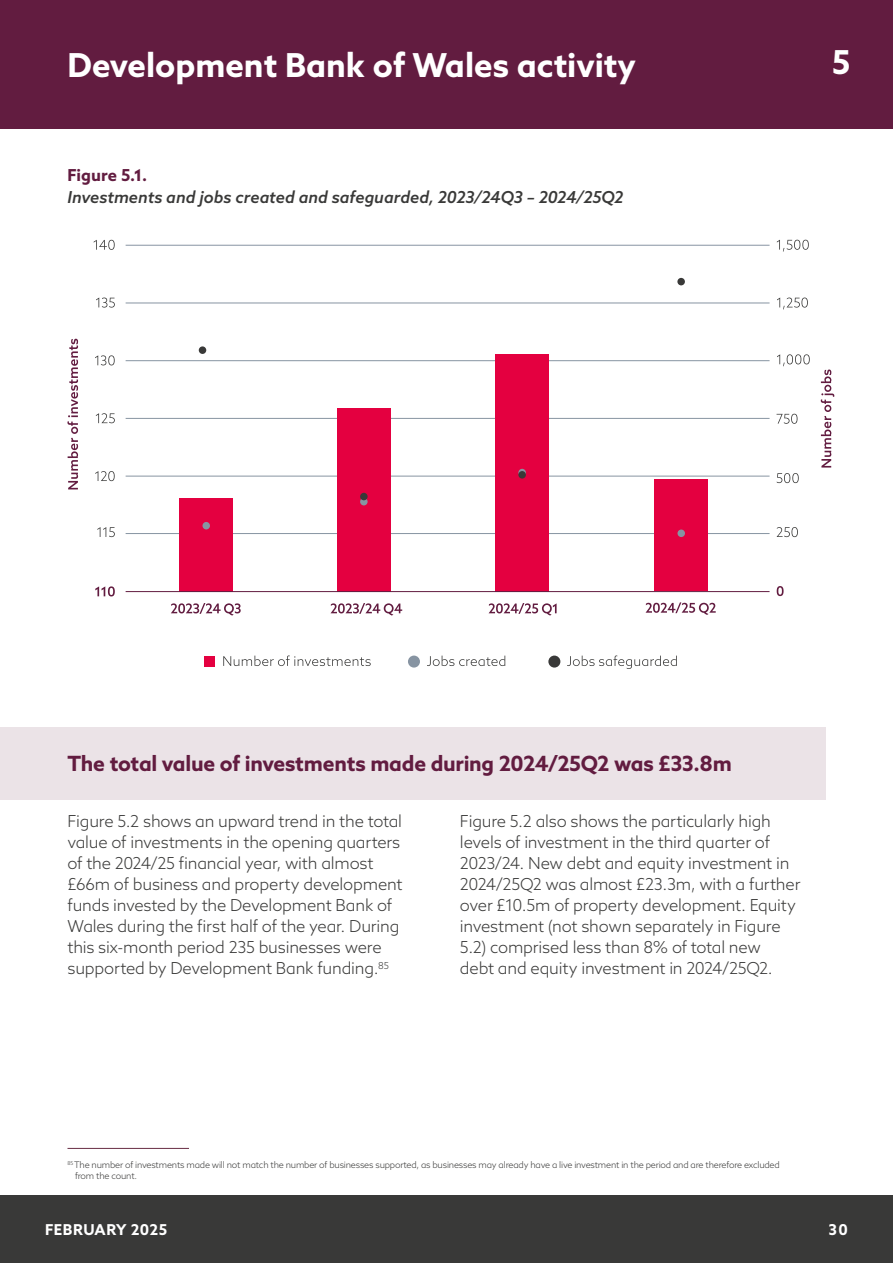
<style>
.page{position:relative;width:893px;height:1263px;background:#fff}
.page>*{position:absolute;margin:0;border:0;box-sizing:border-box;transform-origin:0 0}
.Chapter_Title{font:700 33px "Azo Sans";color:#fff}
.Sub-heading{font:700 21px "Azo Sans";letter-spacing:-.015em;color:#621c40}
.Body_Text_Two_Col{font:300 16.5px/21px "Azo Sans";letter-spacing:-.015em;color:#393938}
.Body_Text_Single_Col{font:italic 500 16.5px/22.5px "Azo Sans";color:#393938}
.t1{font:700 15px "Azo Sans";letter-spacing:.03em;color:#fff}
.Small_Copy{font:300 9px/10.5px "Azo Sans";letter-spacing:-.02em;color:#393938}
.s1{font-weight:700;font-style:normal;color:#621c40}
</style>
<div class="page">
<div style="left:0;top:1195px;width:893px;height:68px;background:#393938"></div>
<div style="left:0;top:0;width:893px;height:129px;background:#621c40"></div>
<div style="left:0;top:727px;width:825px;height:72px;background:#ebe3e7"></div>
<hr style="left:126px;top:476px;width:644px;height:1px;background:#8794a2">
<hr style="left:126px;top:533px;width:644px;height:1px;background:#8794a2">
<hr style="left:126px;top:418px;width:644px;height:1px;background:#8794a2">
<hr style="left:126px;top:360px;width:644px;height:1px;background:#8794a2">
<hr style="left:126px;top:303px;width:644px;height:1px;background:#8794a2">
<hr style="left:126px;top:245px;width:644px;height:1px;background:#8794a2">
<svg style="left:95px;top:586px;width:20px;height:10px"></svg>
<svg style="left:777px;top:473px;width:22px;height:10px"></svg>
<svg style="left:776px;top:527px;width:22px;height:10px"></svg>
<svg style="left:777px;top:354px;width:33px;height:12px"></svg>
<svg style="left:776px;top:414px;width:21px;height:10px"></svg>
<svg style="left:777px;top:297px;width:31px;height:12px"></svg>
<svg style="left:95px;top:471px;width:20px;height:10px"></svg>
<svg style="left:97px;top:527px;width:18px;height:10px"></svg>
<svg style="left:777px;top:240px;width:32px;height:12px"></svg>
<svg style="left:96px;top:413px;width:19px;height:10px"></svg>
<svg style="left:95px;top:355px;width:20px;height:10px"></svg>
<svg style="left:96px;top:297px;width:19px;height:11px"></svg>
<svg style="left:94px;top:240px;width:21px;height:10px"></svg>
<svg style="left:777px;top:586px;width:7px;height:10px"></svg>
<svg style="left:67px;top:339px;width:11px;height:150px"></svg>
<svg style="left:821px;top:369px;width:13px;height:98px"></svg>
<svg style="left:427px;top:656px;width:78px;height:10px"></svg>
<svg style="left:567px;top:655px;width:110px;height:14px"></svg>
<svg style="left:223px;top:655px;width:148px;height:11px"></svg>
<div style="left:204px;top:656px;width:10px;height:11px;background:#e40040"></div>
<div style="left:408px;top:655px;width:12px;height:12px;background:#8794a2;border-radius:50%"></div>
<div style="left:548px;top:655px;width:12px;height:12px;background:#393938;border-radius:50%"></div>
<svg style="left:646px;top:602px;width:70px;height:13px"></svg>
<div style="left:654px;top:479px;width:54px;height:112px;background:#e40040"></div>
<div style="left:677px;top:529px;width:8px;height:8px;background:#8794a2;border-radius:50%"></div>
<div style="left:677px;top:278px;width:8px;height:7px;background:#393938;border-radius:50%"></div>
<svg style="left:171px;top:603px;width:70px;height:12px"></svg>
<div style="left:179px;top:498px;width:54px;height:93px;background:#e40040"></div>
<div style="left:202px;top:522px;width:8px;height:7px;background:#8794a2;border-radius:50%"></div>
<div style="left:199px;top:346px;width:7px;height:8px;background:#393938;border-radius:50%"></div>
<svg style="left:331px;top:603px;width:71px;height:12px"></svg>
<svg style="left:489px;top:603px;width:68px;height:12px"></svg>
<div style="left:337px;top:408px;width:54px;height:183px;background:#e40040"></div>
<div style="left:495px;top:354px;width:54px;height:237px;background:#e40040"></div>
<svg style="left:360px;top:498px;width:8px;height:7px"></svg>
<svg style="left:518px;top:469px;width:8px;height:7px"></svg>
<div style="left:360px;top:493px;width:8px;height:7px;background:#393938;border-radius:50%"></div>
<div style="left:518px;top:471px;width:8px;height:8px;background:#393938;border-radius:50%"></div>
<hr style="left:126px;top:591px;width:644px;height:1px;background:#621c40">
<hr style="left:68px;top:1148px;width:121px;height:1px;background:#682d44">
<h2 class="Chapter_Title" style="left:68px;top:43px;width:570px">Development Bank of Wales activity</h2>
<h2 class="Chapter_Title" style="left:832px;top:41px;width:20px">5</h2>
<p class="Body_Text_Single_Col" style="left:68px;top:163px;width:557px"><span class="s1">Figure 5.1.<br></span>Investments and jobs created and safeguarded, 2023/24Q3 – 2024/25Q2</p>
<h3 class="Sub-heading" style="left:68px;top:750px;width:666px">The total value of investments made during 2024/25Q2 was £33.8m</h3>
<p class="Body_Text_Two_Col" style="left:68px;top:811px;width:337px">Figure 5.2 shows an upward trend in the total value of investments in the opening quarters of the 2024/25 financial year, with almost £66m of business and property development funds invested by the Development Bank of Wales during the first half of the year. During this six-month period 235 businesses were supported by Development Bank funding.<sup>85</sup></p>
<p class="Body_Text_Two_Col" style="left:460px;top:811px;width:342px">Figure 5.2 also shows the particularly high levels of investment in the third quarter of 2023/24. New debt and equity investment in 2024/25Q2 was almost £23.3m, with a further over £10.5m of property development. Equity investment (not shown separately in Figure 5.2) comprised less than 8% of total new<br>debt and equity investment in 2024/25Q2.</p>
<p class="Small_Copy" style="left:75px;top:1160px;width:706px;text-indent:-7px"><sup>85</sup> The number of investments made will not match the number of businesses supported, as businesses may already have a live investment in the period and are therefore excluded from the count.</p>
<p class="t1" style="left:45px;top:1219px;width:124px">FEBRUARY 2025</p>
<p class="t1" style="left:828px;top:1219px;width:21px">30</p>
</div>
